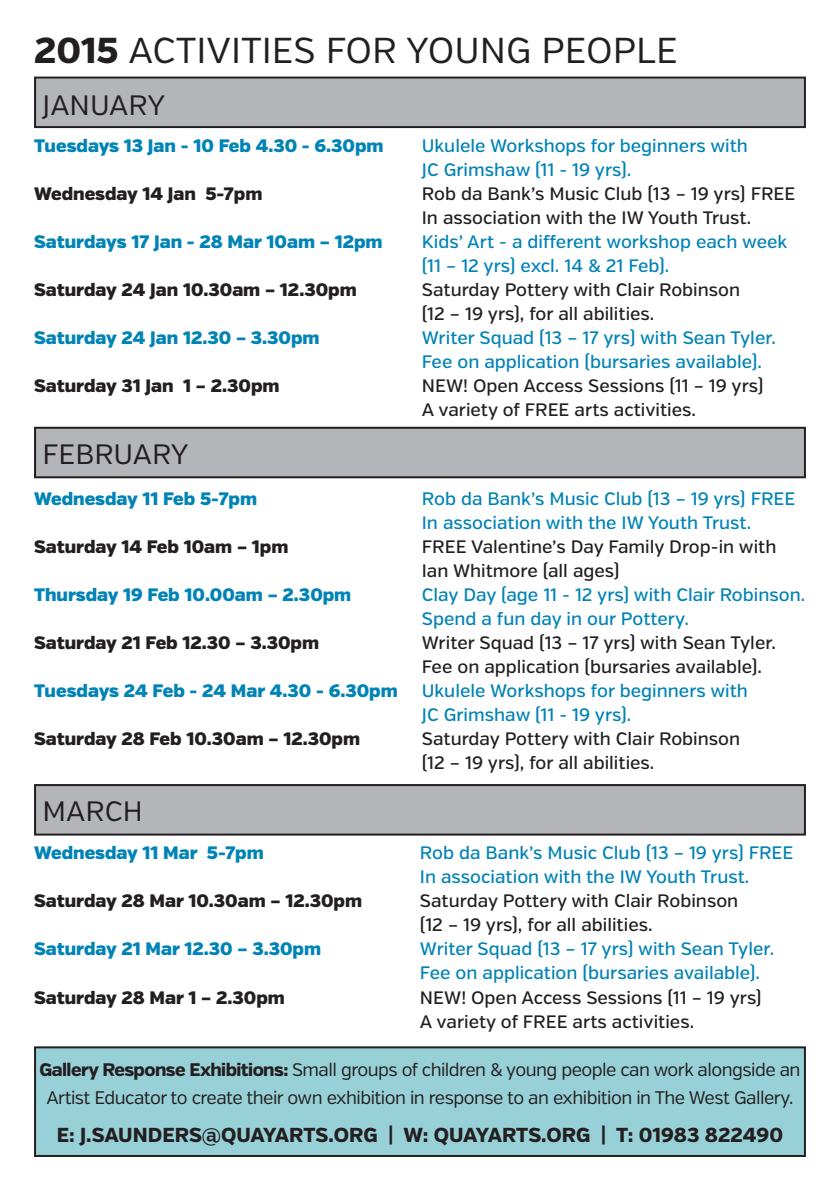
<style>
.page{position:relative;width:840px;height:1191px;background:#fff}
.page>*{position:absolute;margin:0;border:0;box-sizing:border-box;transform-origin:0 0}
.t1{font:36px "Verb";color:#231f20}
.t2{font:28px "Verb";color:#231f20}
.t3{font:800 20.2px "Verb";color:#231f20}
.t4{font:18.2px "Verb";letter-spacing:-.03em;color:#231f20}
.t5{font:500 18px/24px "Verb";color:#0083b6}
.t6{font:500 18px/24px "Verb";color:#231f20}
.t7{font:900 18px "Verb";color:#0083b6}
.t8{font:900 18px "Verb";color:#231f20}
.s1{font-weight:800}
</style>
<div class="page">
<div style="left:35px;top:1047px;width:769px;height:109px;background:#98d0d7"></div>
<div style="left:34px;top:1046px;width:771px;height:111px;border:2px solid #231f20"></div>
<div style="left:35px;top:785px;width:769px;height:49px;background:#b4b5b8"></div>
<div style="left:34px;top:784px;width:771px;height:51px;border:2px solid #231f20"></div>
<div style="left:35px;top:428px;width:769px;height:49px;background:#b4b5b8"></div>
<div style="left:34px;top:427px;width:771px;height:51px;border:2px solid #231f20"></div>
<div style="left:35px;top:78px;width:769px;height:49px;background:#b4b5b8"></div>
<div style="left:34px;top:77px;width:771px;height:51px;border:2px solid #231f20"></div>
<p class="t1" style="left:34px;top:29px;width:644px"><span class="s1">2015</span> ACTIVITIES FOR YOUNG PEOPLE</p>
<p class="t2" style="left:43px;top:89px;width:124px">JANUARY</p>
<p class="t7" style="left:34px;top:135px;width:351px">Tuesdays 13 Jan - 10 Feb 4.30 - 6.30pm</p>
<p class="t8" style="left:34px;top:183px;width:230px">Wednesday 14 Jan 5-7pm</p>
<p class="t7" style="left:34px;top:231px;width:350px">Saturdays 17 Jan - 28 Mar 10am – 12pm</p>
<p class="t8" style="left:34px;top:279px;width:324px">Saturday 24 Jan 10.30am – 12.30pm</p>
<p class="t7" style="left:34px;top:327px;width:287px">Saturday 24 Jan 12.30 – 3.30pm</p>
<p class="t8" style="left:34px;top:375px;width:247px">Saturday 31 Jan 1 – 2.30pm</p>
<p class="t2" style="left:43px;top:437px;width:147px">FEBRUARY</p>
<p class="t7" style="left:34px;top:487px;width:224px">Wednesday 11 Feb 5-7pm</p>
<p class="t8" style="left:34px;top:535px;width:256px">Saturday 14 Feb 10am – 1pm</p>
<p class="t7" style="left:34px;top:583px;width:318px">Thursday 19 Feb 10.00am – 2.30pm</p>
<p class="t8" style="left:34px;top:631px;width:286px">Saturday 21 Feb 12.30 – 3.30pm</p>
<p class="t7" style="left:34px;top:679px;width:365px">Tuesdays 24 Feb - 24 Mar 4.30 - 6.30pm</p>
<p class="t8" style="left:34px;top:727px;width:327px">Saturday 28 Feb 10.30am – 12.30pm</p>
<p class="t2" style="left:43px;top:795px;width:102px">MARCH</p>
<p class="t7" style="left:34px;top:842px;width:231px">Wednesday 11 Mar 5-7pm</p>
<p class="t8" style="left:34px;top:890px;width:329px">Saturday 28 Mar 10.30am – 12.30pm</p>
<p class="t7" style="left:34px;top:938px;width:288px">Saturday 21 Mar 12.30 – 3.30pm</p>
<p class="t8" style="left:34px;top:986px;width:252px">Saturday 28 Mar 1 – 2.30pm</p>
<p class="t5" style="left:421px;top:134px;width:327px">Ukulele Workshops for beginners with</p>
<p class="t5" style="left:421px;top:158px;width:211px">JC Grimshaw (11 - 19 yrs).</p>
<p class="t6" style="left:421px;top:182px;width:375px">Rob da Bank’s Music Club (13 – 19 yrs) FREE</p>
<p class="t6" style="left:421px;top:206px;width:331px">In association with the IW Youth Trust.</p>
<p class="t5" style="left:421px;top:230px;width:366px">Kids’ Art - a different workshop each week (11 – 12 yrs) excl. 14 &amp; 21 Feb).</p>
<p class="t6" style="left:421px;top:278px;width:319px">Saturday Pottery with Clair Robinson</p>
<p class="t6" style="left:421px;top:302px;width:234px">(12 – 19 yrs), for all abilities.</p>
<p class="t5" style="left:421px;top:326px;width:355px">Writer Squad (13 – 17 yrs) with Sean Tyler.<br>Fee on application (bursaries available).</p>
<p class="t6" style="left:421px;top:374px;width:343px">NEW! Open Access Sessions (11 – 19 yrs)</p>
<p class="t6" style="left:421px;top:398px;width:275px">A variety of FREE arts activities.</p>
<p class="t5" style="left:421px;top:487px;width:375px">Rob da Bank’s Music Club (13 – 19 yrs) FREE</p>
<p class="t5" style="left:421px;top:511px;width:331px">In association with the IW Youth Trust.</p>
<p class="t6" style="left:421px;top:535px;width:356px">FREE Valentine’s Day Family Drop-in with<br>Ian Whitmore (all ages)</p>
<p class="t5" style="left:421px;top:583px;width:384px">Clay Day (age 11 - 12 yrs) with Clair Robinson.<br>Spend a fun day in our Pottery.</p>
<p class="t6" style="left:421px;top:631px;width:355px">Writer Squad (13 – 17 yrs) with Sean Tyler.<br>Fee on application (bursaries available).</p>
<p class="t5" style="left:421px;top:679px;width:327px">Ukulele Workshops for beginners with</p>
<p class="t5" style="left:421px;top:703px;width:211px">JC Grimshaw (11 - 19 yrs).</p>
<p class="t6" style="left:421px;top:727px;width:319px">Saturday Pottery with Clair Robinson</p>
<p class="t6" style="left:421px;top:751px;width:234px">(12 – 19 yrs), for all abilities.</p>
<p class="t5" style="left:420px;top:841px;width:375px">Rob da Bank’s Music Club (13 – 19 yrs) FREE</p>
<p class="t5" style="left:420px;top:865px;width:331px">In association with the IW Youth Trust.</p>
<p class="t6" style="left:420px;top:889px;width:319px">Saturday Pottery with Clair Robinson</p>
<p class="t6" style="left:420px;top:913px;width:234px">(12 – 19 yrs), for all abilities.</p>
<p class="t5" style="left:420px;top:937px;width:355px">Writer Squad (13 – 17 yrs) with Sean Tyler.<br>Fee on application (bursaries available).</p>
<p class="t6" style="left:420px;top:985px;width:343px">NEW! Open Access Sessions (11 – 19 yrs)</p>
<p class="t6" style="left:420px;top:1009px;width:275px">A variety of FREE arts activities.</p>
<p class="t4" style="left:39px;top:1058px;width:762px"><span class="s1">Gallery Response Exhibitions:</span> Small groups of children &amp; young people can work alongside an</p>
<p class="t4" style="left:46px;top:1086px;width:748px">Artist Educator to create their own exhibition in response to an exhibition in The West Gallery.</p>
<p class="t3" style="left:57px;top:1122px;width:727px">E: J.SAUNDERS@QUAYARTS.ORG | W: QUAYARTS.ORG | T: 01983 822490</p>
</div>
